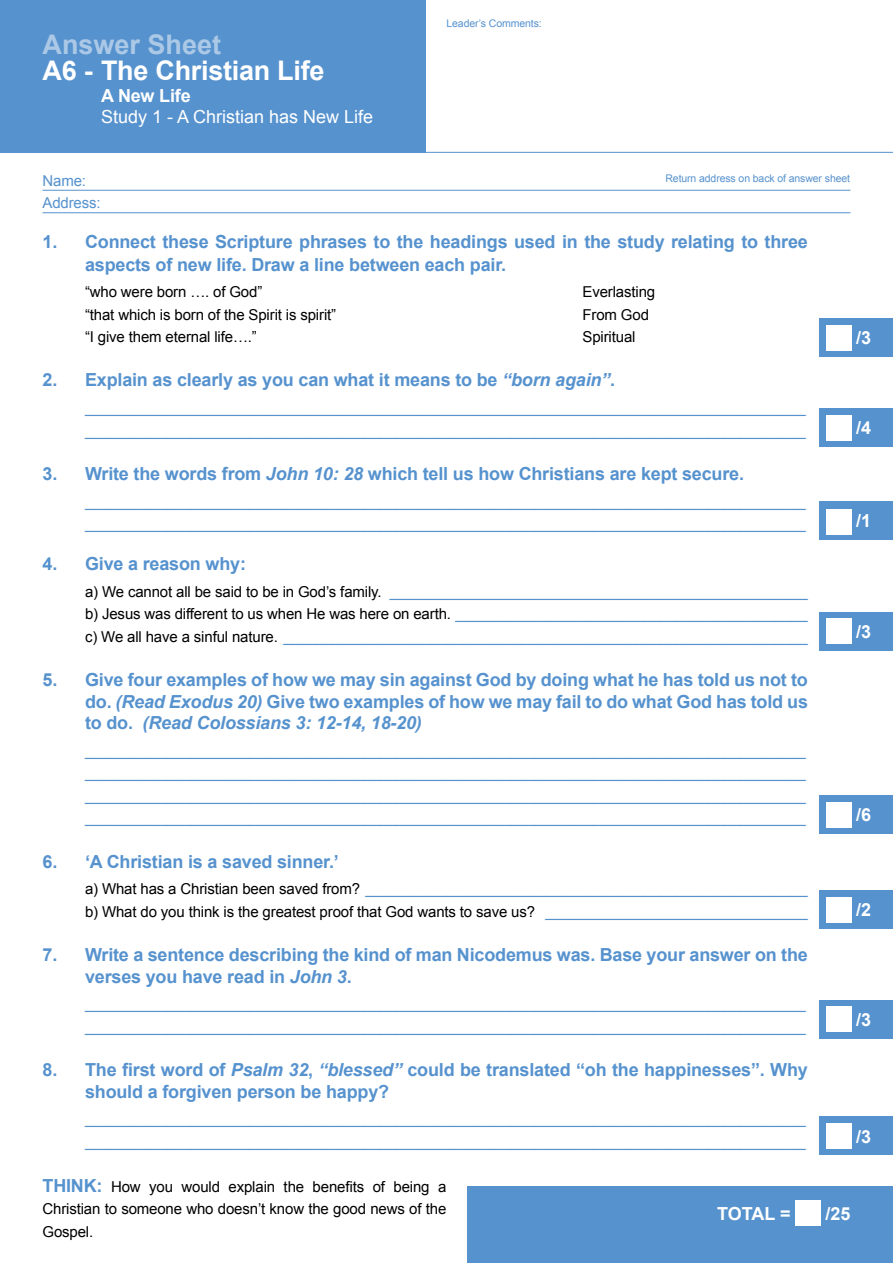
<style>
.page{position:relative;width:893px;height:1263px;background:#fff}
.page>*{position:absolute;margin:0;border:0;box-sizing:border-box;transform-origin:0 0}
.t1{font:700 27px "Arial";letter-spacing:-.01em;color:#fff}
.t2{font:700 27px "Arial";color:#abc9e6}
.t3{font:700 18px/21.6px "Arial";letter-spacing:-.01em;color:#5692ce}
.t4{font:700 18px "Arial";letter-spacing:-.01em;color:#fff}
.t5{font:18px "Arial";color:#fff}
.t6{font:15px/22.5px "Arial";letter-spacing:-.01em;color:#5692ce}
.t7{font:15px/22.5px "Arial";letter-spacing:-.01em;color:#000}
.t8{font:10.5px "Arial";letter-spacing:-.01em;color:#5692ce}
.s1{font-style:italic}
.s2{color:#000}
.s3{color:#5692ce}
.s4{font-weight:700;font-size:18px;color:#5692ce}
</style>
<div class="page">
<div style="left:0;top:0;width:425px;height:153px;background:#5692ce"></div>
<div style="left:820px;top:318px;width:73px;height:39px;background:#5692ce"></div>
<div style="left:826px;top:325px;width:26px;height:25px;background:#fff"></div>
<div style="left:468px;top:1186px;width:425px;height:77px;background:#5692ce"></div>
<div style="left:796px;top:1200px;width:25px;height:26px;background:#fff"></div>
<div style="left:820px;top:408px;width:73px;height:39px;background:#5692ce"></div>
<div style="left:826px;top:415px;width:26px;height:25px;background:#fff"></div>
<div style="left:820px;top:501px;width:73px;height:39px;background:#5692ce"></div>
<div style="left:826px;top:509px;width:26px;height:26px;background:#fff"></div>
<div style="left:820px;top:612px;width:73px;height:39px;background:#5692ce"></div>
<div style="left:826px;top:619px;width:26px;height:25px;background:#fff"></div>
<div style="left:820px;top:795px;width:73px;height:39px;background:#5692ce"></div>
<div style="left:826px;top:802px;width:26px;height:25px;background:#fff"></div>
<hr style="left:43px;top:190px;width:807px;height:1px;background:#5692ce">
<hr style="left:43px;top:212px;width:807px;height:1px;background:#5692ce">
<hr style="left:425px;top:152px;width:468px;height:1px;background:#5692ce">
<div style="left:820px;top:890px;width:73px;height:39px;background:#5692ce"></div>
<div style="left:826px;top:897px;width:26px;height:25px;background:#fff"></div>
<div style="left:820px;top:1116px;width:73px;height:39px;background:#5692ce"></div>
<div style="left:826px;top:1123px;width:26px;height:26px;background:#fff"></div>
<div style="left:820px;top:1000px;width:73px;height:38px;background:#5692ce"></div>
<div style="left:826px;top:1006px;width:26px;height:26px;background:#fff"></div>
<h1 class="t2" style="left:43px;top:26px;width:180px">Answer Sheet</h1>
<h1 class="t1" style="left:43px;top:53px;width:283px">A6 - The Christian Life</h1>
<p class="t4" style="left:101px;top:83px;width:91px">A New Life</p>
<p class="t5" style="left:101px;top:105px;width:274px">Study 1 - A Christian has New Life</p>
<p class="t6" style="left:43px;top:169px;width:60px">Name:<br>Address:</p>
<p class="t8" style="left:446px;top:17px;width:97px">Leader’s Comments:</p>
<p class="t8" style="left:665px;top:172px;width:186px">Return address on back of answer sheet</p>
<p class="t3" style="left:85px;top:231px;width:724px;line-height:22.5px;text-indent:-43px">1. Connect these Scripture phrases to the headings used in the study relating to three aspects of new life. Draw a line between each pair.</p>
<p class="t7" style="left:85px;top:281px;width:179px">“who were born …. of God”</p>
<p class="t7" style="left:583px;top:281px;width:74px">Everlasting</p>
<p class="t7" style="left:85px;top:303px;width:253px">“that which is born of the Spirit is spirit”</p>
<p class="t7" style="left:583px;top:303px;width:68px">From God</p>
<p class="t7" style="left:85px;top:326px;width:173px">“I give them eternal life….”</p>
<p class="t7" style="left:583px;top:326px;width:54px">Spiritual</p>
<p class="t3" style="left:43px;top:370px;width:574px">2. Explain as clearly as you can what it means to be <span class="s1">“born again”</span>.</p>
<p class="t6" style="left:85px;top:397px;width:722px">________________________________________________________________________________________ ________________________________________________________________________________________</p>
<p class="t3" style="left:43px;top:463px;width:703px">3. Write the words from <span class="s1">John 10: 28</span> which tell us how Christians are kept secure.</p>
<p class="t6" style="left:85px;top:490px;width:722px">________________________________________________________________________________________ ________________________________________________________________________________________</p>
<p class="t3" style="left:43px;top:554px;width:205px">4. Give a reason why:</p>
<p class="t6" style="left:85px;top:580px;width:724px;text-align:justify"><span class="s2">a) We cannot all be said to be in God’s family.</span> ___________________________________________________ <span class="s2">b) Jesus was different to us when He was here on earth.</span> ___________________________________________ <span class="s2">c) We all have a sinful nature.</span> ________________________________________________________________</p>
<p class="t3" style="left:85px;top:669px;width:724px;text-align:justify;text-indent:-43px">5. Give four examples of how we may sin against God by doing what he has told us not to do. <span class="s1">(Read Exodus 20)</span> Give two examples of how we may fail to do what God has told us to do. <span class="s1">(Read Colossians 3: 12-14, 18-20)</span></p>
<p class="t6" style="left:85px;top:740px;width:722px;text-align:justify">________________________________________________________________________________________ ________________________________________________________________________________________ ________________________________________________________________________________________ ________________________________________________________________________________________</p>
<p class="t3" style="left:43px;top:851px;width:298px">6. ‘A Christian is a saved sinner.’</p>
<p class="t7" style="left:85px;top:878px;width:724px">a) What has a Christian been saved from? <span class="s3">______________________________________________________ </span>b) What do you think is the greatest proof that God wants to save us? <span class="s3">________________________________</span></p>
<p class="t3" style="left:85px;top:944px;width:724px;text-indent:-43px">7. Write a sentence describing the kind of man Nicodemus was. Base your answer on the verses you have read in <span class="s1">John 3</span>.</p>
<p class="t6" style="left:85px;top:993px;width:722px">________________________________________________________________________________________ ________________________________________________________________________________________</p>
<p class="t3" style="left:85px;top:1059px;width:724px;text-indent:-43px">8. The first word of <span class="s1">Psalm 32</span>, <span class="s1">“blessed”</span> could be translated “oh the happinesses”. Why should a forgiven person be happy?</p>
<p class="t6" style="left:85px;top:1108px;width:722px">________________________________________________________________________________________ ________________________________________________________________________________________</p>
<p class="t7" style="left:43px;top:1175px;width:405px;text-align:justify"><span class="s4">THINK:</span> How you would explain the benefits of being a Christian to someone who doesn’t know the good news of the Gospel.</p>
<p class="t4" style="left:856px;top:326px;width:17px">/3</p>
<p class="t4" style="left:856px;top:416px;width:17px">/4</p>
<p class="t4" style="left:856px;top:509px;width:17px">/1</p>
<p class="t4" style="left:856px;top:620px;width:17px">/3</p>
<p class="t4" style="left:856px;top:803px;width:17px">/6</p>
<p class="t4" style="left:856px;top:898px;width:17px">/2</p>
<p class="t4" style="left:856px;top:1007px;width:17px">/3</p>
<p class="t4" style="left:856px;top:1124px;width:17px">/3</p>
<p class="t4" style="left:717px;top:1202px;width:75px">TOTAL =</p>
<p class="t4" style="left:825px;top:1202px;width:27px">/25</p>
</div>
